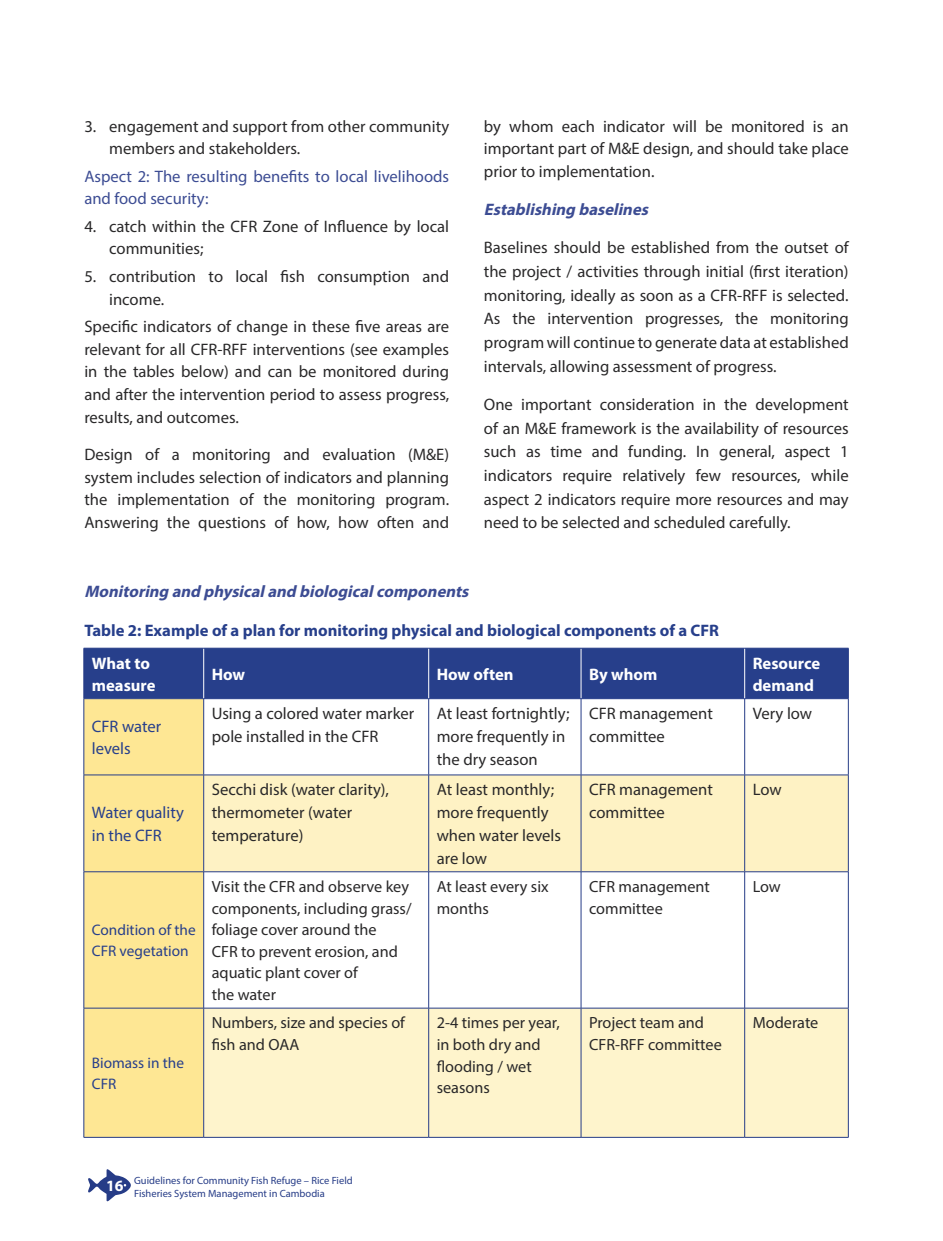
<style>
.page{position:relative;width:943px;height:1241px;background:#fff}
.page>*{position:absolute;margin:0;border:0;box-sizing:border-box;transform-origin:0 0}
.t1{font:16.62px/22.8px "Myriad Pro";color:#292829}
.t2{font:700 16.62px "Myriad Pro";color:#273f8b}
.t3{font:italic 700 16.62px "Myriad Pro";color:#3c4c93}
.t4{font:16.62px/22.6px "Myriad Pro";color:#3c4c93}
.t5{font:700 16.62px/21.7px "Myriad Pro";color:#fff}
.t6{font:16.62px/22.8px "Myriad Pro";color:#273f8b}
.t7{font:16.28px/21.5px "Myriad Pro";color:#292829}
.t8{font:15.22px/21.3px "Myriad Pro";color:#273f8b}
.t9{font:10.5px/12.6px "Myriad Pro";color:#263c87;text-align:center}
.s1{font-weight:700;font-size:15.75px;color:#fff}
</style>
<div class="page">
<div style="left:85px;top:648px;width:763px;height:50px;background:#273f8b"></div>
<div style="left:85px;top:699px;width:118px;height:437px;background:#fee794"></div>
<div style="left:204px;top:775px;width:644px;height:96px;background:#fef2c4"></div>
<div style="left:204px;top:1008px;width:644px;height:128px;background:#fef4cc"></div>
<hr style="left:203px;top:648px;width:1px;height:50px;background:#fff">
<hr style="left:428px;top:648px;width:1px;height:50px;background:#fff">
<hr style="left:580px;top:648px;width:1px;height:50px;background:#fff">
<hr style="left:744px;top:648px;width:1px;height:50px;background:#fff">
<hr style="left:84px;top:698px;width:120px;height:1px;background:#273f8b">
<hr style="left:204px;top:698px;width:224px;height:1px;background:#273f8b">
<hr style="left:428px;top:698px;width:153px;height:1px;background:#273f8b">
<hr style="left:581px;top:698px;width:163px;height:1px;background:#273f8b">
<hr style="left:744px;top:698px;width:104px;height:1px;background:#273f8b">
<hr style="left:84px;top:698px;width:1px;height:76px;background:#263c87">
<hr style="left:203px;top:698px;width:1px;height:76px;background:#263c87">
<hr style="left:428px;top:698px;width:1px;height:76px;background:#263c87">
<hr style="left:580px;top:698px;width:1px;height:76px;background:#263c87">
<hr style="left:744px;top:698px;width:1px;height:76px;background:#263c87">
<hr style="left:848px;top:698px;width:1px;height:76px;background:#263c87">
<hr style="left:84px;top:774px;width:120px;height:1px;background:#263c87">
<hr style="left:84px;top:775px;width:1px;height:96px;background:#263c87">
<hr style="left:204px;top:774px;width:224px;height:1px;background:#263c87">
<hr style="left:203px;top:775px;width:1px;height:96px;background:#263c87">
<hr style="left:428px;top:774px;width:153px;height:1px;background:#263c87">
<hr style="left:428px;top:775px;width:1px;height:96px;background:#263c87">
<hr style="left:581px;top:774px;width:163px;height:1px;background:#263c87">
<hr style="left:580px;top:775px;width:1px;height:96px;background:#263c87">
<hr style="left:744px;top:774px;width:104px;height:1px;background:#263c87">
<hr style="left:744px;top:775px;width:1px;height:96px;background:#263c87">
<hr style="left:848px;top:775px;width:1px;height:96px;background:#263c87">
<hr style="left:84px;top:871px;width:120px;height:1px;background:#263c87">
<hr style="left:84px;top:871px;width:1px;height:136px;background:#263c87">
<hr style="left:204px;top:871px;width:224px;height:1px;background:#263c87">
<hr style="left:203px;top:871px;width:1px;height:136px;background:#263c87">
<hr style="left:428px;top:871px;width:153px;height:1px;background:#263c87">
<hr style="left:428px;top:871px;width:1px;height:136px;background:#263c87">
<hr style="left:581px;top:871px;width:163px;height:1px;background:#263c87">
<hr style="left:580px;top:871px;width:1px;height:136px;background:#263c87">
<hr style="left:744px;top:871px;width:104px;height:1px;background:#263c87">
<hr style="left:744px;top:871px;width:1px;height:136px;background:#263c87">
<hr style="left:848px;top:871px;width:1px;height:136px;background:#263c87">
<hr style="left:84px;top:1007px;width:120px;height:1px;background:#263c87">
<hr style="left:84px;top:1008px;width:1px;height:128px;background:#263c87">
<hr style="left:204px;top:1007px;width:224px;height:1px;background:#263c87">
<hr style="left:203px;top:1008px;width:1px;height:128px;background:#263c87">
<hr style="left:428px;top:1007px;width:153px;height:1px;background:#263c87">
<hr style="left:428px;top:1008px;width:1px;height:128px;background:#263c87">
<hr style="left:581px;top:1007px;width:163px;height:1px;background:#263c87">
<hr style="left:580px;top:1008px;width:1px;height:128px;background:#263c87">
<hr style="left:744px;top:1007px;width:104px;height:1px;background:#263c87">
<hr style="left:744px;top:1008px;width:1px;height:128px;background:#263c87">
<hr style="left:848px;top:1008px;width:1px;height:128px;background:#263c87">
<hr style="left:84px;top:1136px;width:120px;height:1px;background:#263c87">
<hr style="left:204px;top:1136px;width:224px;height:1px;background:#263c87">
<hr style="left:428px;top:1136px;width:153px;height:1px;background:#263c87">
<hr style="left:581px;top:1136px;width:163px;height:1px;background:#263c87">
<hr style="left:744px;top:1136px;width:104px;height:1px;background:#263c87">
<hr style="left:84px;top:647px;width:120px;height:1px;background:#263c87">
<hr style="left:84px;top:648px;width:1px;height:50px;background:#263c87">
<hr style="left:204px;top:647px;width:224px;height:1px;background:#263c87">
<hr style="left:428px;top:647px;width:153px;height:1px;background:#263c87">
<hr style="left:581px;top:647px;width:163px;height:1px;background:#263c87">
<hr style="left:744px;top:647px;width:104px;height:1px;background:#263c87">
<hr style="left:848px;top:648px;width:1px;height:50px;background:#263c87">
<svg style="left:88px;top:1169px;width:43px;height:32px"></svg>
<p class="t1" style="left:109px;top:114px;width:341px;text-indent:-25px">3. engagement and support from other community members and stakeholders.</p>
<p class="t4" style="left:84px;top:165px;width:366px">Aspect 2: The resulting benefits to local livelihoods and food security:</p>
<p class="t1" style="left:109px;top:215px;width:341px;text-indent:-25px">4. catch within the CFR Zone of Influence by local communities;</p>
<p class="t1" style="left:109px;top:265px;width:341px;text-indent:-25px">5. contribution to local fish consumption and income.</p>
<p class="t1" style="left:84px;top:315px;width:366px;text-align:justify">Specific indicators of change in these five areas are relevant for all CFR-RFF interventions (see examples in the tables below) and can be monitored during and after the intervention period to assess progress, results, and outcomes.</p>
<p class="t1" style="left:84px;top:443px;width:366px;text-align:justify">Design of a monitoring and evaluation (M&amp;E) system includes selection of indicators and planning the implementation of the monitoring program.<br>Answering the questions of how, how often and</p>
<p class="t1" style="left:484px;top:114px;width:366px;text-align:justify">by whom each indicator will be monitored is an important part of M&amp;E design, and should take place prior to implementation.</p>
<p class="t3" style="left:484px;top:198px;width:170px">Establishing baselines</p>
<p class="t1" style="left:484px;top:236px;width:366px;line-height:23.6px;text-align:justify">Baselines should be established from the outset of the project / activities through initial (first iteration) monitoring, ideally as soon as a CFR-RFF is selected.<br>As the intervention progresses, the monitoring program will continue to generate data at established intervals, allowing assessment of progress.</p>
<p class="t1" style="left:484px;top:392px;width:366px;line-height:23.6px;text-align:justify">One important consideration in the development of an M&amp;E framework is the availability of resources such as time and funding. In general, aspect 1 indicators require relatively few resources, while aspect 2 indicators require more resources and may need to be selected and scheduled carefully.</p>
<p class="t3" style="left:84px;top:580px;width:390px">Monitoring and physicaland biologicalcomponents</p>
<p class="t2" style="left:84px;top:619px;width:636px">Table 2: Example of a plan for monitoring physical and biological components of a CFR</p>
<p class="t5" style="left:92px;top:651px;width:65px">What to measure</p>
<p class="t5" style="left:212px;top:662px;width:35px">How</p>
<p class="t5" style="left:437px;top:662px;width:78px">How often</p>
<p class="t5" style="left:589px;top:662px;width:70px">By whom</p>
<p class="t5" style="left:752px;top:651px;width:69px">Resource demand</p>
<p class="t6" style="left:92px;top:714px;width:71px">CFR water levels</p>
<p class="t1" style="left:212px;top:701px;width:204px">Using a colored water marker pole installed in the CFR</p>
<p class="t1" style="left:437px;top:701px;width:134px">At least fortnightly; more frequently in the dry season</p>
<p class="t1" style="left:589px;top:701px;width:125px">CFR management committee</p>
<p class="t1" style="left:752px;top:701px;width:61px">Very low</p>
<p class="t6" style="left:92px;top:800px;width:93px">Water quality in the CFR</p>
<p class="t8" style="left:92px;top:918px;width:105px">Condition of the<br>CFR vegetation</p>
<p class="t8" style="left:92px;top:1051px;width:94px">Biomass in the<br>CFR</p>
<p class="t1" style="left:212px;top:778px;width:179px">Secchi disk (water clarity), thermometer (water temperature)</p>
<p class="t1" style="left:437px;top:778px;width:126px">At least monthly; more frequently when water levels are low</p>
<p class="t1" style="left:589px;top:778px;width:125px">CFR management committee</p>
<p class="t1" style="left:752px;top:778px;width:30px">Low</p>
<p class="t7" style="left:212px;top:875px;width:201px">Visit the CFR and observe key components, including grass/ foliage cover around the<br>CFR to prevent erosion, and aquatic plant cover of<br>the water</p>
<p class="t7" style="left:437px;top:875px;width:113px">At least every six months</p>
<p class="t7" style="left:589px;top:875px;width:122px">CFR management committee</p>
<p class="t7" style="left:752px;top:875px;width:30px">Low</p>
<p class="t7" style="left:212px;top:1011px;width:195px">Numbers, size and species of fish and OAA</p>
<p class="t7" style="left:437px;top:1011px;width:124px">2-4 times per year, in both dry and flooding / wet seasons</p>
<p class="t7" style="left:589px;top:1011px;width:134px">Project team and<br>CFR-RFF committee</p>
<p class="t7" style="left:752px;top:1011px;width:67px">Moderate</p>
<p class="t9" style="left:106px;top:1174px;width:248px"><span class="s1">16</span> Guidelines for Community Fish Refuge – Rice Field<br>Fisheries System Management in Cambodia</p>
</div>
